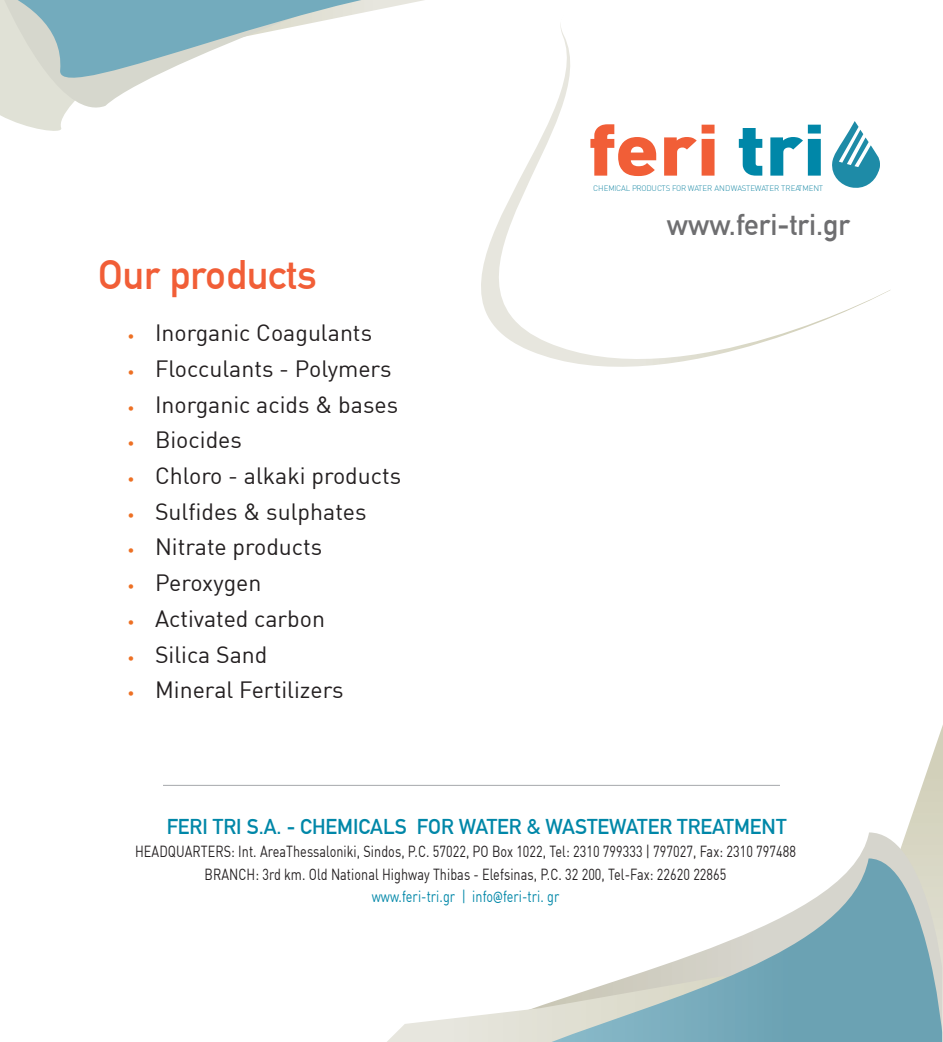
<style>
.page{position:relative;width:943px;height:1042px;background:#fff}
.page>*{position:absolute;margin:0;border:0;box-sizing:border-box;transform-origin:0 0}
.t1{font:900 71.05px "DIN Greek";color:#f15e37;scale:1.11 1}
.t2{font:700 40.25px "DIN Alternate";color:#f15e37}
.t3{font:700 29.4px "DIN Alternate";color:#6e6e70}
.t4{font:23.1px "DIN";color:#231f20}
.t5{font:700 21px "DIN Alternate";color:#0087a8}
.t6{font:15.75px "DIN";letter-spacing:.005em;color:#231f20;scale:.8 1}
.t7{font:15.75px "DIN";letter-spacing:.005em;color:#0087a8;scale:.8 1}
.t8{font:300 7.88px "DIN Greek";color:#1e8ba7}
.s1{font-size:13.47px;color:#ed7024}
.s2{color:#0087a8}
.s3{font-family:"Trebuchet MS"}
</style>
<div class="page">
<svg style="left:481px;top:109px;width:409px;height:258px"></svg>
<svg style="left:906px;top:725px;width:37px;height:317px"></svg>
<svg style="left:858px;top:832px;width:84px;height:26px"></svg>
<svg style="left:387px;top:1002px;width:164px;height:40px"></svg>
<svg style="left:551px;top:858px;width:391px;height:184px"></svg>
<hr style="left:163px;top:785px;width:617px;height:1px;background:#a6a8ab">
<svg style="left:830px;top:121px;width:50px;height:69px"></svg>
<svg style="left:0;top:109px;width:68px;height:22px"></svg>
<svg style="left:0;top:0;width:570px;height:109px"></svg>
<p class="t2" style="left:98px;top:244px;width:220px">Our products</p>
<p class="t4" style="left:127px;top:318px;width:246px"><span class="s1">•</span> Inorganic Coagulants</p>
<p class="t4" style="left:127px;top:354px;width:266px"><span class="s1">•</span> Flocculants - Polymers</p>
<p class="t4" style="left:127px;top:390px;width:272px"><span class="s1">•</span> Inorganic acids &amp; bases</p>
<p class="t4" style="left:127px;top:425px;width:116px"><span class="s1">•</span> Biocides</p>
<p class="t4" style="left:127px;top:461px;width:275px"><span class="s1">•</span> Chloro - alkaki products</p>
<p class="t4" style="left:127px;top:497px;width:241px"><span class="s1">•</span> Sulfides &amp; sulphates</p>
<p class="t4" style="left:127px;top:533px;width:196px"><span class="s1">•</span> Nitrate products</p>
<p class="t4" style="left:127px;top:568px;width:135px"><span class="s1">•</span> Peroxygen</p>
<p class="t4" style="left:127px;top:604px;width:199px"><span class="s1">•</span> Activated carbon</p>
<p class="t4" style="left:127px;top:640px;width:141px"><span class="s1">•</span> Silica Sand</p>
<p class="t4" style="left:127px;top:675px;width:218px"><span class="s1">•</span> Mineral Fertilizers</p>
<h1 class="t1" style="left:588px;top:107px;width:215px">feri <span class="s2">tri</span></h1>
<p class="t8" style="left:593px;top:184px;width:231px">CHEMICAL PRODUCTS FOR WATER AND WASTEWATER TREATMENT</p>
<p class="t3" style="left:667px;top:202px;width:184px">www.feri-tri.gr</p>
<p class="t5" style="left:167px;top:810px;width:621px">FERI TRI S.A. - CHEMICALS FOR WATER &amp; WASTEWATER TREATMENT</p>
<p class="t6" style="left:135px;top:841px;width:827px">HEADQUARTERS: Int. AreaThessaloniki, Sindos, P.C. 57022, PO Box 1022, Tel: 2310 799333 | 797027, Fax: 2310 797488</p>
<p class="t6" style="left:205px;top:864px;width:653px">BRANCH: 3rd km. Old National Highway Thibas - Elefsinas, P.C. 32 200, Tel-Fax: 22620 22865</p>
<p class="t7" style="left:372px;top:887px;width:236px">www.feri-tri.gr | info<span class="s3">@</span>feri-tri. gr</p>
</div>
